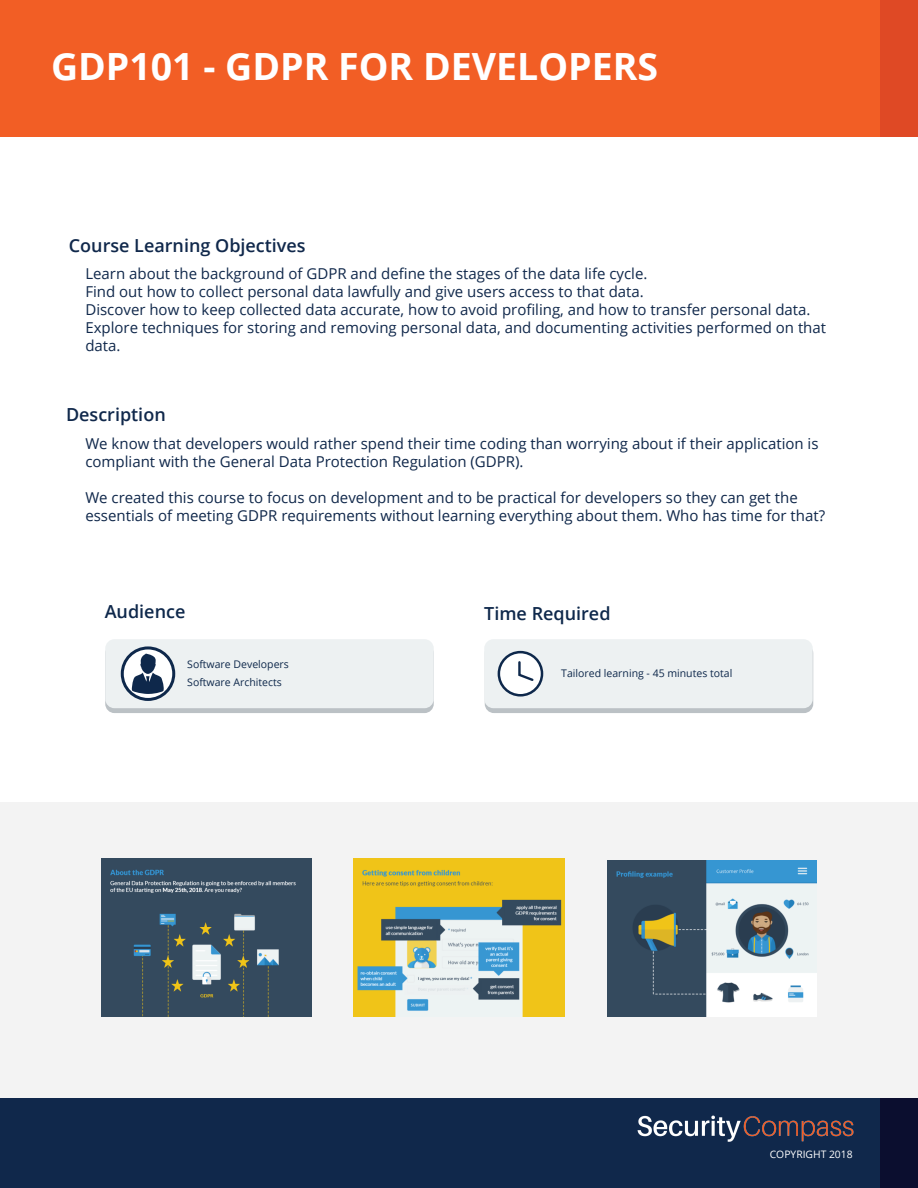
<style>
.page{position:relative;width:918px;height:1188px;background:#fff}
.page>*{position:absolute;margin:0;border:0;box-sizing:border-box;transform-origin:0 0}
.t1{font:700 37.5px "Open Sans";color:#fff}
.t2{font:600 18px "Open Sans";color:#10284b}
.t3{font:600 18px "Open Sans";color:#0e284b}
.t4{font:15px/18px "Open Sans";color:#10284b}
.t5{font:15px/18px "Open Sans";color:#0f274a}
.t6{font:10.5px/18px "Open Sans";color:#0e284b}
.t7{font:10.35px "Open Sans";color:#fff}
</style>
<div class="page">
<div style="left:0;top:802px;width:918px;height:299px;background:#f3f3f3"></div>
<div style="left:0;top:1099px;width:918px;height:89px;background:#10284b"></div>
<div style="left:881px;top:1099px;width:37px;height:89px;background:#0b0e2f"></div>
<img style="left:637px;top:1115px;width:217px;height:27px">
<div style="left:485px;top:644px;width:328px;height:69px;background:#bbc1c5;border-radius:9px"></div>
<div style="left:105px;top:644px;width:329px;height:69px;background:#bbc1c5;border-radius:9px"></div>
<div style="left:105px;top:639px;width:329px;height:69px;background:#edf1f2;border-radius:9px"></div>
<div style="left:484px;top:639px;width:329px;height:69px;background:#edf1f2;border-radius:9px"></div>
<div style="left:499px;top:652px;width:43px;height:43px;background:#fff;border-radius:50%"></div>
<div style="left:498px;top:651px;width:45px;height:46px;border:3px solid #0e284b;border-radius:50%"></div>
<svg style="left:518px;top:661px;width:16px;height:20px"></svg>
<svg style="left:122px;top:648px;width:52px;height:51px"></svg>
<div style="left:121px;top:646px;width:54px;height:55px;border:3px solid #0e284b;border-radius:50%"></div>
<svg style="left:132px;top:653px;width:32px;height:41px"></svg>
<img style="left:101px;top:859px;width:211px;height:157px">
<img style="left:607px;top:860px;width:209px;height:156px">
<img style="left:354px;top:859px;width:210px;height:158px">
<div style="left:0;top:0;width:918px;height:136px;background:#f25e25"></div>
<div style="left:880px;top:0;width:38px;height:136px;background:#df4925"></div>
<h1 class="t1" style="left:51px;top:39px;width:609px">GDP101 - GDPR FOR DEVELOPERS</h1>
<p class="t2" style="left:69px;top:233px;width:238px">Course Learning Objectives</p>
<p class="t4" style="left:85px;top:264px;width:742px">Learn about the background of GDPR and define the stages of the data life cycle.<br>Find out how to collect personal data lawfully and give users access to that data.<br>Discover how to keep collected data accurate, how to avoid profiling, and how to transfer personal data.<br>Explore techniques for storing and removing personal data, and documenting activities performed on that data.</p>
<p class="t2" style="left:66px;top:402px;width:101px">Description</p>
<p class="t5" style="left:85px;top:434px;width:735px">We know that developers would rather spend their time coding than worrying about if their application is compliant with the General Data Protection Regulation (GDPR).</p>
<p class="t5" style="left:85px;top:488px;width:741px">We created this course to focus on development and to be practical for developers so they can get the essentials of meeting GDPR requirements without learning everything about them. Who has time for that?</p>
<p class="t3" style="left:105px;top:600px;width:82px">Audience</p>
<p class="t3" style="left:484px;top:601px;width:128px">Time Required</p>
<p class="t6" style="left:187px;top:655px;width:103px">Software Developers<br>Software Architects</p>
<p class="t6" style="left:561px;top:664px;width:173px">Tailored learning - 45 minutes total</p>
<p class="t7" style="left:770px;top:1147px;width:84px">COPYRIGHT 2018</p>
</div>
